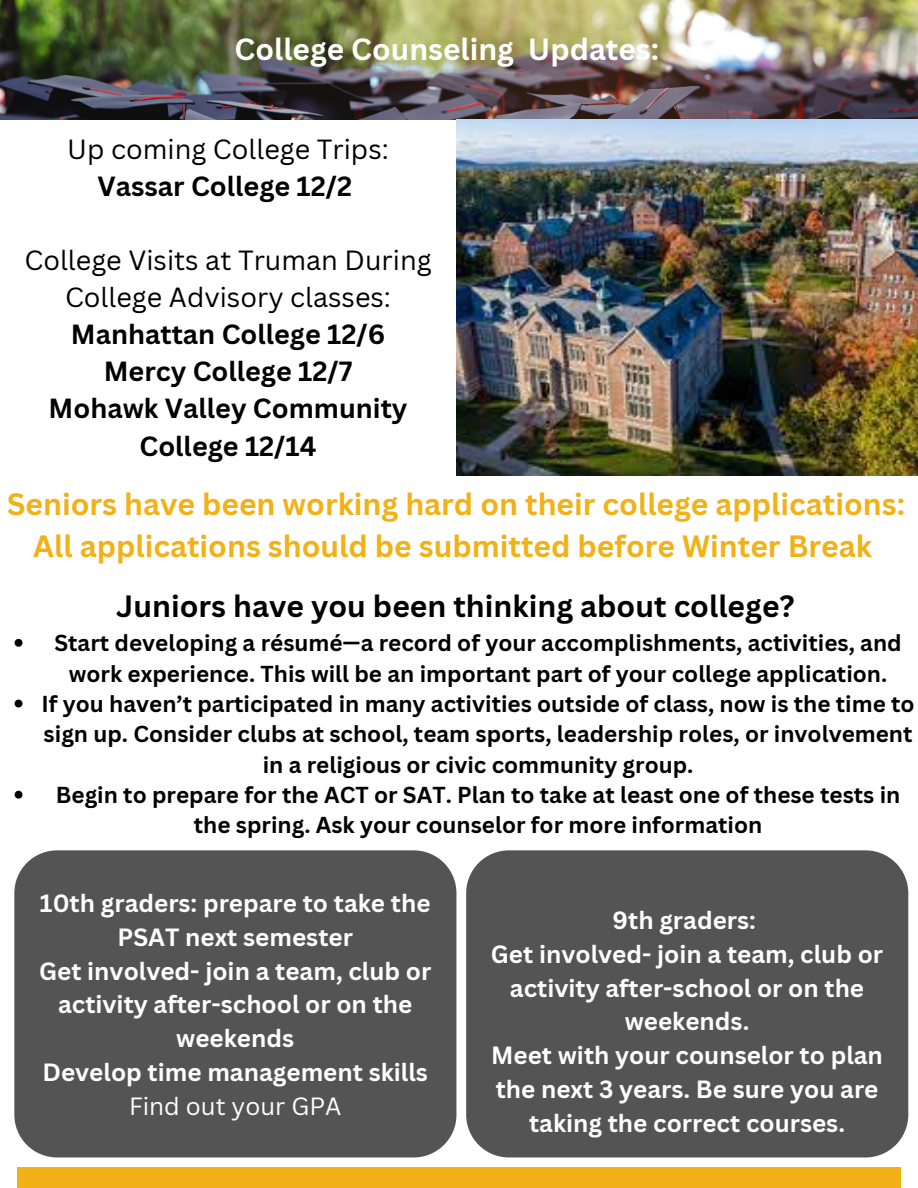
<style>
.page{position:relative;width:918px;height:1188px;background:#fff}
.page>*{position:absolute;margin:0;border:0;box-sizing:border-box;transform-origin:0 0}
.t1{font:700 30px/41.7px "Canva Sans";color:#f1b117;text-align:center}
.t2{font:700 30px "Canva Sans";color:#000}
.t3{font:700 29.85px "Canva Sans";color:#fff}
.t4{font:700 27px/37.2px "Canva Sans";color:#000;text-align:center}
.t5{font:27px/37.2px "Canva Sans";color:#000;text-align:center}
.t6{font:700 24.3px/33.8px "Canva Sans";color:#fff;text-align:center}
.t7{font:24.3px "Canva Sans";color:#fff}
.t8{font:700 22.5px/30.3px "Canva Sans";color:#000;text-align:center}
</style>
<div class="page">
<div style="left:17px;top:1168px;width:883px;height:20px;background:#f1b117"></div>
<img style="left:0;top:0;width:918px;height:119px">
<img style="left:456px;top:119px;width:462px;height:357px">
<div style="left:14px;top:850px;width:442px;height:307px;background:#545454"></div>
<svg style="left:15px;top:639px;width:7px;height:8px"></svg>
<svg style="left:15px;top:700px;width:7px;height:7px"></svg>
<svg style="left:15px;top:791px;width:7px;height:8px"></svg>
<div style="left:466px;top:850px;width:442px;height:307px;background:#545454"></div>
<h2 class="t3" style="left:235px;top:28px;width:426px">College Counseling Updates:</h2>
<p class="t5" style="left:67px;top:129px;width:323px">Up coming College Trips:</p>
<p class="t4" style="left:98px;top:167px;width:256px">Vassar College 12/2</p>
<p class="t5" style="left:24px;top:241px;width:409px">College Visits at Truman During<br>College Advisory classes:</p>
<p class="t4" style="left:49px;top:315px;width:360px">Manhattan College 12/6<br>Mercy College 12/7<br>Mohawk Valley Community<br>College 12/14</p>
<h1 class="t1" style="left:7px;top:483px;width:899px">Seniors have been working hard on their college applications:<br>All applications should be submitted before Winter Break</h1>
<h1 class="t2" style="left:116px;top:585px;width:680px">Juniors have you been thinking about college?</h1>
<p class="t8" style="left:42px;top:627px;width:875px">Start developing a résumé—a record of your accomplishments, activities, and work experience. This will be an important part of your college application.<br>If you haven’t participated in many activities outside of class, now is the time to sign up. Consider clubs at school, team sports, leadership roles, or involvement in a religious or civic community group.<br>Begin to prepare for the ACT or SAT. Plan to take at least one of these tests in the spring. Ask your counselor for more information</p>
<p class="t6" style="left:39px;top:886px;width:394px">10th graders: prepare to take the<br>PSAT next semester<br>Get involved- join a team, club or activity after-school or on the weekends<br>Develop time management skills</p>
<p class="t7" style="left:129px;top:1089px;width:214px">Find out your GPA</p>
<p class="t6" style="left:491px;top:903px;width:394px">9th graders:<br>Get involved- join a team, club or activity after-school or on the weekends.<br>Meet with your counselor to plan the next 3 years. Be sure you are taking the correct courses.</p>
</div>
